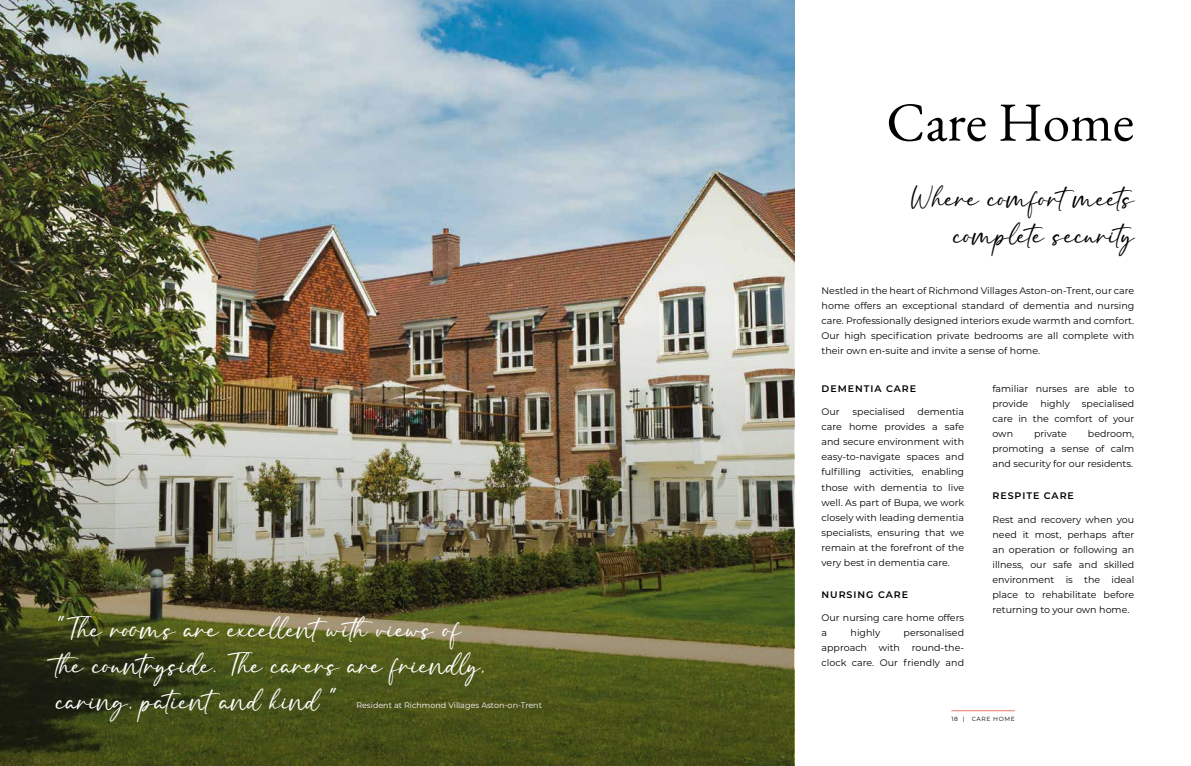
<style>
.page{position:relative;width:1191px;height:766px;background:#fff}
.page>*{position:absolute;margin:0;border:0;box-sizing:border-box;transform-origin:0 0}
.t1{font:55px "EB Garamond";color:#000}
.t2{font:31px/36px "Natalie";color:#fff}
.t3{font:31px/37.2px "Natalie";color:#000;text-align:right}
.t4{font:9.5px/15px "Montserrat";color:#000;text-align:justify}
.t5{font:600 9.5px "Montserrat";letter-spacing:.1em;color:#000}
.t6{font:8px "Montserrat";color:#fff}
.t7{font:6px "Montserrat";letter-spacing:.1em;color:#000}
</style>
<div class="page">
<img style="left:0;top:0;width:794px;height:142px">
<img style="left:0;top:142px;width:794px;height:623px">
<hr style="left:951px;top:710px;width:63px;height:1px;background:#ee7768">
<h2 class="t2" style="left:57px;top:614px;width:430px">“The rooms are excellent withviews of the countryside. The carers are friendly, caring, patient and kind ”</h2>
<p class="t6" style="left:356px;top:699px;width:187px">Resident at Richmond Villages Aston-on-Trent</p>
<h1 class="t1" style="left:886px;top:86px;width:249px">Care Home</h1>
<h2 class="t3" style="left:909px;top:182px;width:226px">Where comfort meets complete security</h2>
<p class="t4" style="left:821px;top:282px;width:314px">Nestled in the heart of Richmond Villages Aston-on-Trent, our care home offers an exceptional standard of dementia and nursing care. Professionally designed interiors exude warmth and comfort.<br>Our high specification private bedrooms are all complete with their own en-suite and invite a sense of home.</p>
<p class="t5" style="left:821px;top:381px;width:96px">DEMENTIA CARE</p>
<p class="t4" style="left:821px;top:404px;width:20px">Our</p>
<p class="t4" style="left:852px;top:404px;width:54px">specialised</p>
<p class="t4" style="left:821px;top:404px;width:144px;text-indent:96px">dementia care home provides a safe and secure environment with easy-to-navigate spaces and fulfilling activities, enabling those with dementia to live well. As part of Bupa, we work closely with leading dementia specialists, ensuring that we remain at the forefront of the very best in dementia care.</p>
<p class="t5" style="left:821px;top:587px;width:88px">NURSING CARE</p>
<p class="t4" style="left:821px;top:609px;width:144px">Our nursing care home offers a</p>
<p class="t4" style="left:821px;top:624px;width:144px;text-indent:82px">personalised approach with round-the&shy;clock care. Our friendly and</p>
<p class="t4" style="left:850px;top:624px;width:31px">highly</p>
<p class="t4" style="left:992px;top:380px;width:143px">familiar nurses are able to provide</p>
<p class="t4" style="left:992px;top:395px;width:143px;text-indent:89px">specialised care in the comfort of your own</p>
<p class="t4" style="left:1040px;top:395px;width:31px">highly</p>
<p class="t4" style="left:992px;top:425px;width:143px;text-indent:95px">bedroom, promoting a sense of calm and security for our residents.</p>
<p class="t5" style="left:992px;top:488px;width:83px">RESPITE CARE</p>
<p class="t4" style="left:992px;top:511px;width:143px">Rest and recovery when you need it most, perhaps after an operation or following an illness, our safe and skilled environment is the ideal place to rehabilitate before returning to your own home.</p>
<p class="t4" style="left:1034px;top:425px;width:34px">private</p>
<p class="t7" style="left:951px;top:714px;width:65px">18 | CARE HOME</p>
</div>
